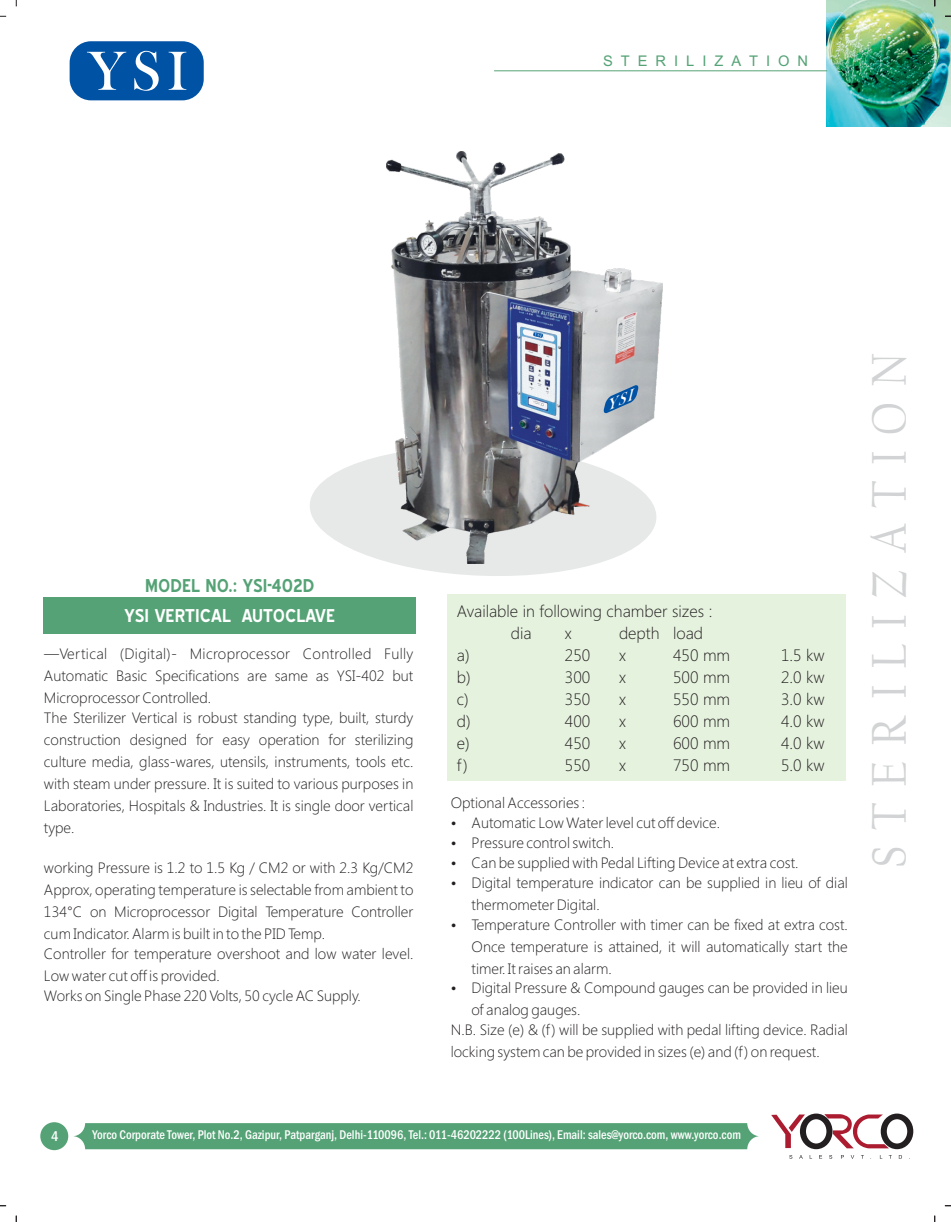
<style>
.page{position:relative;width:951px;height:1222px;background:#fff}
.page>*{position:absolute;margin:0;border:0;box-sizing:border-box;transform-origin:0 0}
.t1{font:57px "Bask Old Face";color:#fff}
.t2{font:50.55px "Californian FB";letter-spacing:.34em;color:#d1d3d4;scale:.9 1}
.t3{font:22.5px "Browallia UPC";letter-spacing:.355em;color:#54a275}
.t4{font:700 18px "Blue Highway";color:#fff}
.t5{font:700 18px "Blue Highway";color:#54a275}
.t6{font:300 16.5px/21.9px "Segoe UI";color:#231f20}
.t7{font:300 15px/21.9px "Segoe UI";color:#231f20}
.t8{font:500 condensed 14.4px "Franklin Gothic";color:#fff}
.t9{font:500 condensed 13.05px "Franklin Gothic";color:#fff;scale:.94 1}
</style>
<div class="page">
<svg style="left:310px;top:455px;width:284px;height:121px;fill:#e7e8e8"></svg>
<div style="left:447px;top:594px;width:398px;height:187px;background:#e5f2de"></div>
<img style="left:826px;top:0;width:124px;height:126px">
<hr style="left:494px;top:70px;width:333px;height:1px;background:#54a275">
<div style="left:43px;top:597px;width:372px;height:37px;background:#54a275"></div>
<div style="left:73px;top:1123px;width:686px;height:26px;background:#54a275;border-radius:13px"></div>
<div style="left:40px;top:1122px;width:28px;height:28px;background:#54a275;border-radius:50%"></div>
<svg style="left:771px;top:1114px;width:33px;height:34px"></svg>
<div style="left:800px;top:1113px;width:32px;height:36px;border:6px solid #231f20;border-radius:50%"></div>
<svg style="left:824px;top:1114px;width:64px;height:34px"></svg>
<div style="left:880px;top:1113px;width:33px;height:36px;border:6px solid #231f20;border-radius:50%"></div>
<svg style="left:789px;top:1155px;width:113px;height:3px"></svg>
<img style="left:387px;top:151px;width:275px;height:413px">
<div style="left:70px;top:41px;width:134px;height:59px;background:#0052a4;border:4px solid #0052a4;border-radius:19px"></div>
<svg style="left:533px;top:332px;width:10px;height:6px"></svg>
<svg style="left:603px;top:384px;width:36px;height:30px"></svg>
<h1 class="t1" style="left:88px;top:51px;width:101px">YSI</h1>
<h3 class="t3" style="left:603px;top:47px;width:206px">STERILIZATION</h3>
<p class="t5" style="left:145px;top:578px;width:171px">MODEL NO.: YSI-402D</p>
<p class="t4" style="left:124px;top:608px;width:212px">YSI VERTICAL AUTOCLAVE</p>
<p class="t7" style="left:44px;top:644px;width:371px;text-align:justify">—Vertical (Digital)- Microprocessor Controlled Fully Automatic Basic Specifications are same as YSI-402 but Microprocessor Controlled.</p>
<p class="t7" style="left:44px;top:708px;width:371px;text-align:justify">The Sterilizer Vertical is robust standing type, built, sturdy construction designed for easy operation for sterilizing culture media, glass-wares, utensils, instruments, tools etc. with steam under pressure. It is suited to various purposes in Laboratories, Hospitals &amp; Industries. It is single door vertical type.</p>
<p class="t7" style="left:44px;top:858px;width:371px;text-align:justify">working Pressure is 1.2 to 1.5 Kg / CM2 or with 2.3 Kg/CM2<br>Approx, operating temperature is selectable from ambient to 134°C on Microprocessor Digital Temperature Controller cum Indicator. Alarm is built in to the PID Temp.</p>
<p class="t7" style="left:44px;top:944px;width:371px">Controller for temperature overshoot and low water level.<br>Low water cut off is provided.</p>
<p class="t7" style="left:44px;top:986px;width:318px">Works on Single Phase 220 Volts, 50 cycle AC Supply.</p>
<p class="t6" style="left:511px;top:602px;width:203px;text-indent:-54px">Available in following chamber sizes : dia</p>
<p class="t6" style="left:565px;top:624px;width:8px">x</p>
<p class="t6" style="left:619px;top:624px;width:86px">depth load</p>
<p class="t6" style="left:457px;top:646px;width:14px">a)</p>
<p class="t6" style="left:565px;top:646px;width:27px">250</p>
<p class="t6" style="left:619px;top:646px;width:8px">x</p>
<p class="t6" style="left:673px;top:646px;width:59px">450 mm</p>
<p class="t6" style="left:781px;top:646px;width:45px">1.5 kw</p>
<p class="t6" style="left:457px;top:668px;width:15px">b)</p>
<p class="t6" style="left:565px;top:668px;width:27px">300</p>
<p class="t6" style="left:619px;top:668px;width:8px">x</p>
<p class="t6" style="left:673px;top:668px;width:59px">500 mm</p>
<p class="t6" style="left:781px;top:668px;width:45px">2.0 kw</p>
<p class="t6" style="left:457px;top:689px;width:13px">c)</p>
<p class="t6" style="left:565px;top:689px;width:27px">350</p>
<p class="t6" style="left:619px;top:689px;width:8px">x</p>
<p class="t6" style="left:673px;top:689px;width:59px">550 mm</p>
<p class="t6" style="left:781px;top:689px;width:45px">3.0 kw</p>
<p class="t6" style="left:457px;top:711px;width:15px">d)</p>
<p class="t6" style="left:565px;top:711px;width:27px">400</p>
<p class="t6" style="left:619px;top:711px;width:8px">x</p>
<p class="t6" style="left:673px;top:711px;width:59px">600 mm</p>
<p class="t6" style="left:781px;top:711px;width:45px">4.0 kw</p>
<p class="t6" style="left:457px;top:733px;width:14px">e)</p>
<p class="t6" style="left:565px;top:733px;width:27px">450</p>
<p class="t6" style="left:619px;top:733px;width:8px">x</p>
<p class="t6" style="left:673px;top:733px;width:59px">600 mm</p>
<p class="t6" style="left:781px;top:733px;width:45px">4.0 kw</p>
<p class="t6" style="left:457px;top:755px;width:12px">f)</p>
<p class="t6" style="left:565px;top:755px;width:27px">550</p>
<p class="t6" style="left:619px;top:755px;width:8px">x</p>
<p class="t6" style="left:673px;top:755px;width:59px">750 mm</p>
<p class="t6" style="left:781px;top:755px;width:45px">5.0 kw</p>
<p class="t7" style="left:471px;top:794px;width:377px;line-height:20px;text-indent:-21px">Optional Accessories :<br>Automatic Low Water level cut off device.<br>Pressure control switch.<br>Can be supplied with Pedal Lifting Device at extra cost.<br>Digital temperature indicator can be supplied in lieu of dial</p>
<p class="t7" style="left:471px;top:896px;width:377px;line-height:20px">thermometer Digital.<br>Temperature Controller with timer can be fixed at extra cost.</p>
<p class="t7" style="left:471px;top:936px;width:377px">Once temperature is attained, it will automatically start the timer. It raises an alarm.</p>
<p class="t7" style="left:471px;top:978px;width:377px">Digital Pressure &amp; Compound gauges can be provided in lieu of analog gauges.</p>
<p class="t7" style="left:451px;top:1020px;width:398px">N.B. Size (e) &amp; (f) will be supplied with pedal lifting device. Radial locking system can be provided in sizes (e) and (f) on request.</p>
<h2 class="t2" style="left:868px;top:868px;width:574px;rotate:-90deg">STERILIZATION</h2>
<p class="t8" style="left:51px;top:1131px;width:9px">4</p>
<p class="t9" style="left:93px;top:1130px;width:691px">Yorco Corporate Tower, Plot No.2, Gazipur, Patparganj, Delhi-110096, Tel.: 011-46202222 (100Lines), Email: sales@yorco.com, www.yorco.com</p>
</div>
